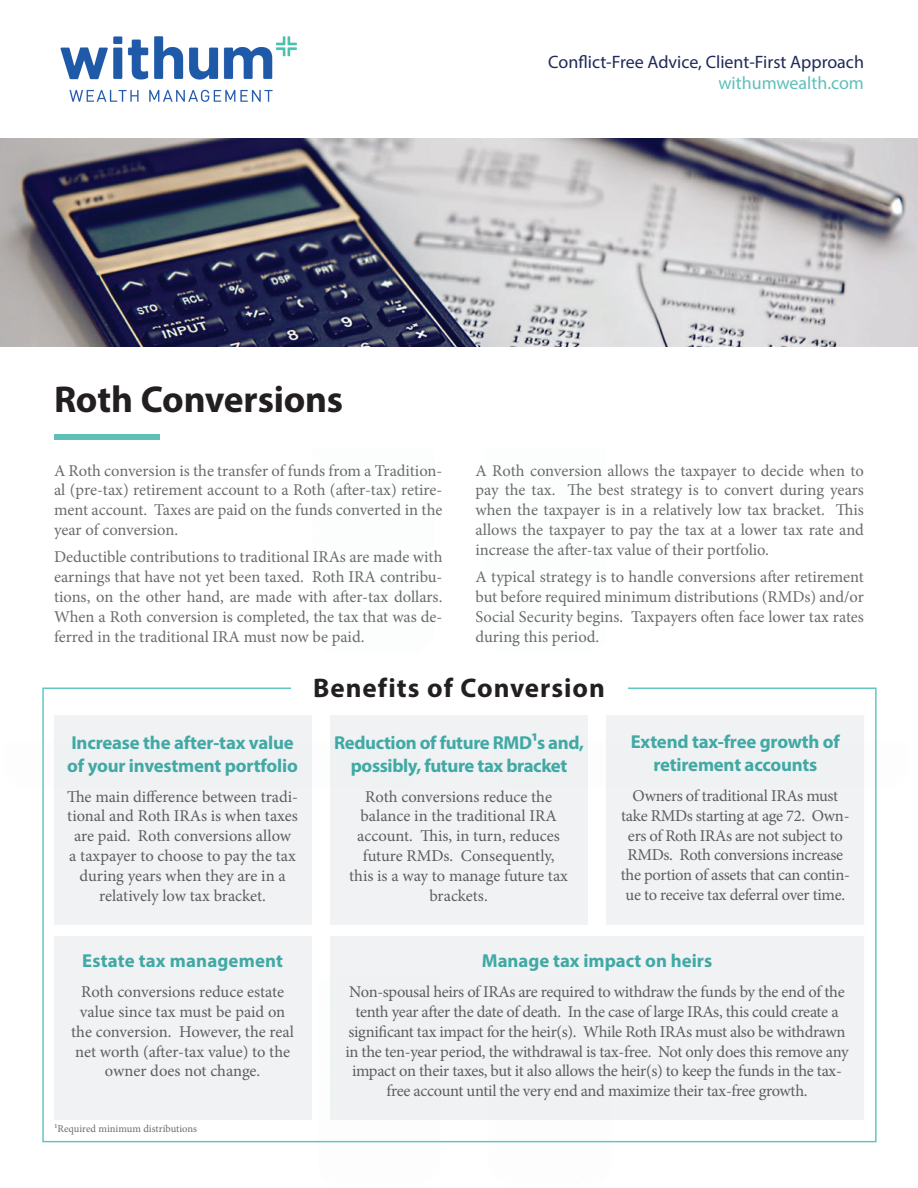
<style>
.page{position:relative;width:918px;height:1188px;background:#fff}
.page>*{position:absolute;margin:0;border:0;box-sizing:border-box;transform-origin:0 0}
.Heading{font:700 37.5px "Myriad Pro";letter-spacing:-.005em;color:#231f20}
.Heading-2{font:700 27px "Myriad Pro";letter-spacing:.04em;color:#231f20}
.Blue-Dinot-Header{font:700 18.75px/22.5px "Myriad Pro";letter-spacing:-.01em;color:#41a9a5;text-align:center}
.Blue-Dinot-Header-2{font:700 18.75px "Myriad Pro";letter-spacing:.01em;color:#41a9a5}
.t1{font:18px "Myriad Pro";color:#1f2a58}
.t2{font:18px "Myriad Pro";color:#5fbfb9}
.t3{font:16.5px/19.8px "Minion Pro";letter-spacing:-.015em;color:#5d5f5e;text-align:center}
.Body_Text{font:16.5px/19.8px "Minion Pro";color:#6a6b6c;text-align:justify}
.Body_Text-2{font:10.5px "Minion Pro";color:#6a6b6c}
</style>
<div class="page">
<img style="left:60px;top:36px;width:237px;height:66px">
<img style="left:0;top:139px;width:918px;height:207px">
<div style="left:54px;top:434px;width:105px;height:6px;background:#5fc0ba"></div>
<div style="left:54px;top:715px;width:257px;height:210px;background:#f0f2f4"></div>
<div style="left:330px;top:715px;width:258px;height:210px;background:#f0f2f4"></div>
<div style="left:606px;top:715px;width:258px;height:210px;background:#f0f2f4"></div>
<div style="left:54px;top:936px;width:257px;height:184px;background:#f0f2f4"></div>
<div style="left:330px;top:936px;width:534px;height:184px;background:#f0f2f4"></div>
<p class="t1" style="left:548px;top:50px;width:317px">Conflict-Free Advice, Client-First Approach</p>
<p class="t2" style="left:718px;top:72px;width:147px">withumwealth.com</p>
<p class="Heading" style="left:54px;top:374px;width:291px">Roth Conversions</p>
<p class="Body_Text" style="left:54px;top:461px;width:390px">A Roth conversion is the transfer of funds from a Tradition&shy;al (pre-tax) retirement account to a Roth (after-tax) retire&shy;ment account. Taxes are paid on the funds converted in the year of conversion.</p>
<p class="Body_Text" style="left:54px;top:547px;width:390px">Deductible contributions to traditional IRAs are made with earnings that have not yet been taxed. Roth IRA contribu&shy;tions, on the other hand, are made with after-tax dollars.<br>When a Roth conversion is completed, the tax that was de&shy;ferred in the traditional IRA must now be paid.</p>
<p class="Body_Text" style="left:476px;top:461px;width:390px">A Roth conversion allows the taxpayer to decide when to pay the tax. The best strategy is to convert during years when the taxpayer is in a relatively low tax bracket. This allows the taxpayer to pay the tax at a lower tax rate and increase the after-tax value of their portfolio.</p>
<p class="Body_Text" style="left:476px;top:567px;width:390px">A typical strategy is to handle conversions after retirement but before required minimum distributions (RMDs) and/or Social Security begins. Taxpayers often face lower tax rates during this period.</p>
<p class="Heading-2" style="left:313px;top:670px;width:293px">Benefits of Conversion</p>
<p class="Blue-Dinot-Header" style="left:334px;top:731px;width:251px">Reduction of future RMD1s and, possibly, future tax bracket</p>
<p class="Blue-Dinot-Header" style="left:67px;top:731px;width:232px;text-align:left">Increase the after-tax value of your investment portfolio</p>
<p class="t3" style="left:67px;top:786px;width:233px">The main difference between tradi&shy;tional and Roth IRAs is when taxes are paid. Roth conversions allow<br>a taxpayer to choose to pay the tax during years when they are in a relatively low tax bracket.</p>
<p class="t3" style="left:349px;top:787px;width:220px">Roth conversions reduce the balance in the traditional IRA account. This, in turn, reduces future RMDs. Consequently, this is a way to manage future tax brackets.</p>
<p class="Blue-Dinot-Header" style="left:631px;top:730px;width:211px">Extend tax-free growth of retirement accounts</p>
<p class="t3" style="left:621px;top:786px;width:231px">Owners of traditional IRAs must take RMDs starting at age 72. Own&shy;ers of Roth IRAs are not subject to RMDs. Roth conversions increase the portion of assets that can contin&shy;ue to receive tax deferral over time.</p>
<p class="Blue-Dinot-Header-2" style="left:82px;top:949px;width:202px">Estate tax management</p>
<p class="t3" style="left:71px;top:982px;width:224px">Roth conversions reduce estate value since tax must be paid on the conversion. However, the real net worth (after-tax value) to the owner does not change.</p>
<p class="Body_Text-2" style="left:54px;top:1122px;width:145px">1Required minimum distributions</p>
<p class="Blue-Dinot-Header" style="left:482px;top:949px;width:232px">Manage tax impact on heirs</p>
<p class="t3" style="left:345px;top:982px;width:505px">Non-spousal heirs of IRAs are required to withdraw the funds by the end of the tenth year after the date of death. In the case of large IRAs, this could create a significant tax impact for the heir(s). While Roth IRAs must also be withdrawn in the ten-year period, the withdrawal is tax-free. Not only does this remove any impact on their taxes, but it also allows the heir(s) to keep the funds in the tax&shy;free account until the very end and maximize their tax-free growth.</p>
</div>
